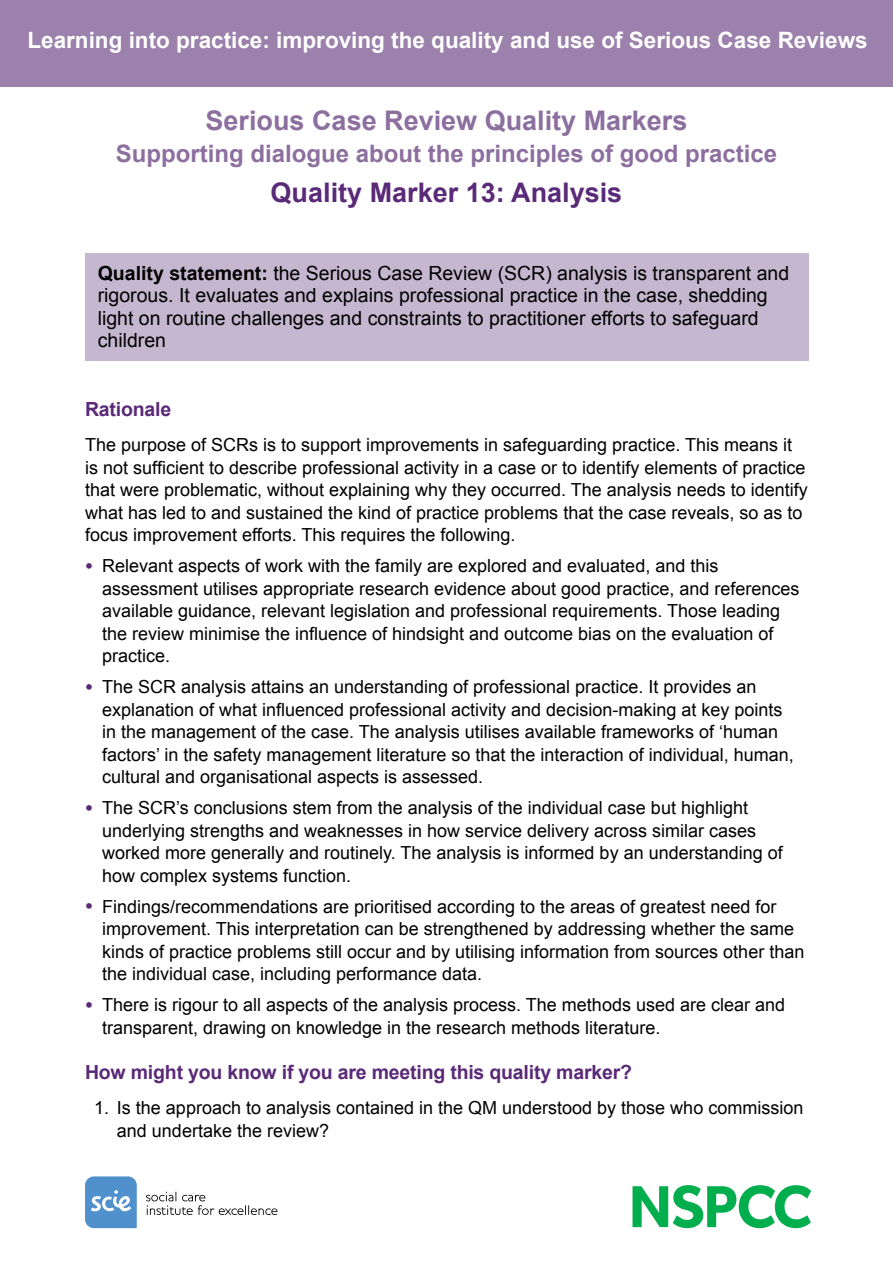
<style>
.page{position:relative;width:893px;height:1263px;background:#fff}
.page>*{position:absolute;margin:0;border:0;box-sizing:border-box;transform-origin:0 0}
.t1{font:700 27px "Arial";color:#8c6f9f}
.t2{font:700 27px "Arial";color:#5a2a78}
.t3{font:700 24px "Arial";color:#8c6f9f}
.t4{font:700 22.5px "Arial";color:#fff}
.t5{font:19.5px/22.5px "Arial";color:#000}
.t6{font:700 19.5px "Arial";letter-spacing:-.01em;color:#5a2a78}
.t7{font:18px/22.5px "Arial";color:#000}
.s1{font-weight:700}
.s2{font-size:22.5px;color:#5a2a78}
</style>
<div class="page">
<div style="left:0;top:0;width:893px;height:86px;background:#9b81ab"></div>
<svg style="left:632px;top:1185px;width:179px;height:43px"></svg>
<svg style="left:85px;top:1176px;width:52px;height:52px;background:#69a1d4"></svg>
<svg style="left:146px;top:1192px;width:131px;height:23px"></svg>
<div style="left:85px;top:253px;width:723px;height:107px;background:#c5b7cf"></div>
<p class="t4" style="left:27px;top:25px;width:842px">Learning into practice: improving the quality and use of Serious Case Reviews</p>
<h1 class="t1" style="left:206px;top:103px;width:483px">Serious Case Review Quality Markers</h1>
<h2 class="t3" style="left:116px;top:137px;width:663px">Supporting dialogue about the principles of good practice</h2>
<h1 class="t2" style="left:271px;top:175px;width:353px">Quality Marker 13: Analysis</h1>
<p class="t5" style="left:98px;top:262px;width:693px"><span class="s1">Quality statement:</span> the Serious Case Review (SCR) analysis is transparent and rigorous. It evaluates and explains professional practice in the case, shedding light on routine challenges and constraints to practitioner efforts to safeguard children</p>
<p class="t6" style="left:85px;top:396px;width:88px">Rationale</p>
<p class="t7" style="left:85px;top:434px;width:724px">The purpose of SCRs is to support improvements in safeguarding practice. This means it is not sufficient to describe professional activity in a case or to identify elements of practice that were problematic, without explaining why they occurred. The analysis needs to identify what has led to and sustained the kind of practice problems that the case reveals, so as to focus improvement efforts. This requires the following.</p>
<p class="t7" style="left:102px;top:555px;width:699px;text-indent:-17px"><span class="s2">•</span> Relevant aspects of work with the family are explored and evaluated, and this assessment utilises appropriate research evidence about good practice, and references available guidance, relevant legislation and professional requirements. Those leading the review minimise the influence of hindsight and outcome bias on the evaluation of practice.</p>
<p class="t7" style="left:102px;top:676px;width:693px;text-indent:-17px"><span class="s2">•</span> The SCR analysis attains an understanding of professional practice. It provides an explanation of what influenced professional activity and decision-making at key points in the management of the case. The analysis utilises available frameworks of ‘human factors’ in the safety management literature so that the interaction of individual, human, cultural and organisational aspects is assessed.</p>
<p class="t7" style="left:102px;top:797px;width:682px;text-indent:-17px"><span class="s2">•</span> The SCR’s conclusions stem from the analysis of the individual case but highlight underlying strengths and weaknesses in how service delivery across similar cases worked more generally and routinely. The analysis is informed by an understanding of how complex systems function.</p>
<p class="t7" style="left:102px;top:895px;width:704px;text-indent:-17px"><span class="s2">•</span> Findings/recommendations are prioritised according to the areas of greatest need for improvement. This interpretation can be strengthened by addressing whether the same kinds of practice problems still occur and by utilising information from sources other than the individual case, including performance data.</p>
<p class="t7" style="left:102px;top:994px;width:684px;text-indent:-17px"><span class="s2">•</span> There is rigour to all aspects of the analysis process. The methods used are clear and transparent, drawing on knowledge in the research methods literature.</p>
<p class="t6" style="left:85px;top:1059px;width:548px">How might you know if you are meeting this quality marker?</p>
<p class="t7" style="left:117px;top:1097px;width:688px;text-indent:-23px">1. Is the approach to analysis contained in the QM understood by those who commission and undertake the review?</p>
</div>
